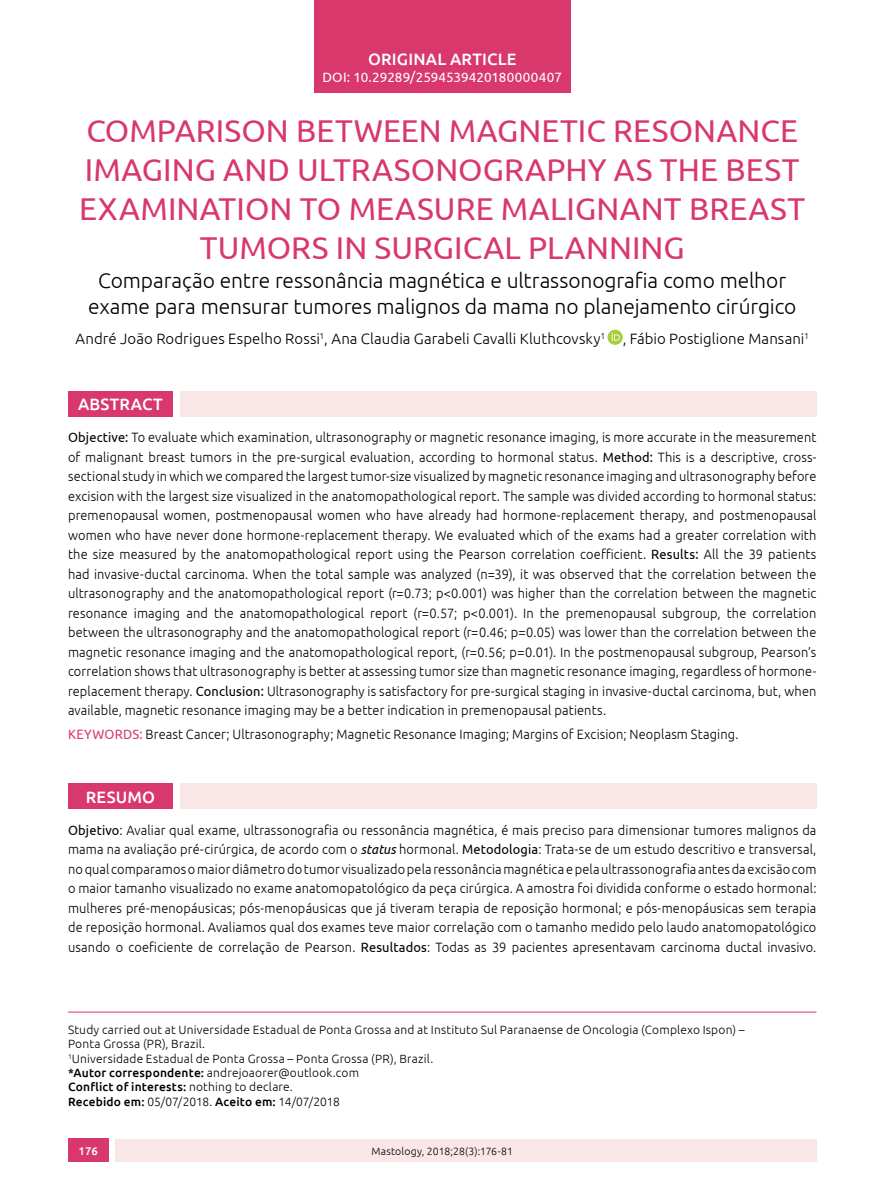
<style>
.page{position:relative;width:893px;height:1191px;background:#fff}
.page>*{position:absolute;margin:0;border:0;box-sizing:border-box;transform-origin:0 0}
.t1{font:31.5px/39px "Ubuntu";letter-spacing:.005em;color:#d8386c;text-align:center}
.t2{font:300 21px/25.2px "Ubuntu";letter-spacing:-.005em;color:#000;text-align:center}
.t3{font:500 16.5px "Ubuntu";letter-spacing:.01em;color:#fff}
.t4{font:300 15px "Ubuntu";letter-spacing:.005em;color:#000}
.t5{font:300 13.5px/19.5px "Ubuntu";letter-spacing:.01em;color:#000;text-align:justify;scale:.95 1}
.t6{font:13.5px "Ubuntu";color:#fff}
.t7{font:300 12px/14.4px "Ubuntu";letter-spacing:.015em;color:#000}
.t8{font:500 11.25px "Ubuntu";color:#fff}
.t9{font:300 10.5px "Ubuntu";letter-spacing:.015em;color:#000}
.s1{font-weight:400}
.s2{font-weight:400;color:#d8386c}
.s3{font-weight:400;font-style:italic}
.s4{font-weight:500}
</style>
<div class="page">
<div style="left:115px;top:1139px;width:701px;height:23px;background:#f9e7e7"></div>
<div style="left:68px;top:1138px;width:40px;height:24px;background:#d8386c"></div>
<svg style="left:607px;top:330px;width:16px;height:15px"></svg>
<svg style="left:612px;top:332px;width:8px;height:9px"></svg>
<hr style="left:68px;top:1011px;width:748px;height:1px;background:#d8386c">
<div style="left:68px;top:783px;width:105px;height:26px;background:#d8386c"></div>
<div style="left:180px;top:783px;width:636px;height:26px;background:#f9e7e7"></div>
<div style="left:68px;top:391px;width:105px;height:26px;background:#d8386c"></div>
<div style="left:180px;top:391px;width:636px;height:26px;background:#f9e7e7"></div>
<div style="left:314px;top:0;width:256px;height:92px;background:#d8386c"></div>
<p class="t3" style="left:368px;top:49px;width:150px">ORIGINAL ARTICLE</p>
<p class="t6" style="left:322px;top:69px;width:241px">DOI: 10.29289/2594539420180000407</p>
<h1 class="t1" style="left:79px;top:110px;width:728px">COMPARISON BETWEEN MAGNETIC RESONANCE IMAGING AND ULTRASONOGRAPHY AS THE BEST EXAMINATION TO MEASURE MALIGNANT BREAST TUMORS IN SURGICAL PLANNING</h1>
<h2 class="t2" style="left:88px;top:268px;width:710px">Comparação entre ressonância magnética e ultrassonografia como melhor exame para mensurar tumores malignos da mama no planejamento cirúrgico</h2>
<p class="t4" style="left:76px;top:330px;width:735px">André João Rodrigues Espelho Rossi<sup>1</sup>, Ana Claudia Garabeli Cavalli Kluthcovsky<sup>1</sup> , Fábio Postiglione Mansani<sup>1</sup></p>
<p class="t3" style="left:78px;top:394px;width:86px">ABSTRACT</p>
<p class="t5" style="left:68px;top:427px;width:789px"><span class="s1">Objective:</span> To evaluate which examination, ultrasonography or magnetic resonance imaging, is more accurate in the measurement of malignant breast tumors in the pre-surgical evaluation, according to hormonal status. <span class="s1">Method:</span> This is a descriptive, cross&shy;sectional study in which we compared the largest tumor-size visualized by magnetic resonance imaging and ultrasonography before excision with the largest size visualized in the anatomopathological report. The sample was divided according to hormonal status: premenopausal women, postmenopausal women who have already had hormone-replacement therapy, and postmenopausal women who have never done hormone-replacement therapy. We evaluated which of the exams had a greater correlation with the size measured by the anatomopathological report using the Pearson correlation coefficient. <span class="s1">Results:</span> All the 39 patients had invasive-ductal carcinoma. When the total sample was analyzed (n=39), it was observed that the correlation between the ultrasonography and the anatomopathological report (r=0.73; p&lt;0.001) was higher than the correlation between the magnetic resonance imaging and the anatomopathological report (r=0.57; p&lt;0.001). In the premenopausal subgroup, the correlation between the ultrasonography and the anatomopathological report (r=0.46; p=0.05) was lower than the correlation between the magnetic resonance imaging and the anatomopathological report, (r=0.56; p=0.01). In the postmenopausal subgroup, Pearson’s correlation shows that ultrasonography is better at assessing tumor size than magnetic resonance imaging, regardless of hormone&shy;replacement therapy. <span class="s1">Conclusion:</span> Ultrasonography is satisfactory for pre-surgical staging in invasive-ductal carcinoma, but, when available, magnetic resonance imaging may be a better indication in premenopausal patients.</p>
<p class="t5" style="left:68px;top:724px;width:707px"><span class="s2">KEYWORDS:</span> Breast Cancer; Ultrasonography; Magnetic Resonance Imaging; Margins of Excision; Neoplasm Staging.</p>
<p class="t3" style="left:86px;top:786px;width:71px">RESUMO</p>
<p class="t5" style="left:68px;top:819px;width:789px"><span class="s1">Objetivo</span>: Avaliar qual exame, ultrassonografia ou ressonância magnética, é mais preciso para dimensionar tumores malignos da mama na avaliação pré-cirúrgica, de acordo com o <span class="s3">status</span> hormonal. <span class="s1">Metodologia</span>: Trata-se de um estudo descritivo e transversal, no qual comparamos o maior diâmetro do tumor visualizado pela ressonância magnética e pela ultrassonografia antes da excisão com o maior tamanho visualizado no exame anatomopatológico da peça cirúrgica. A amostra foi dividida conforme o estado hormonal: mulheres pré-menopáusicas; pós-menopáusicas que já tiveram terapia de reposição hormonal; e pós-menopáusicas sem terapia de reposição hormonal. Avaliamos qual dos exames teve maior correlação com o tamanho medido pelo laudo anatomopatológico usando o coeficiente de correlação de Pearson. <span class="s1">Resultados</span>: Todas as 39 pacientes apresentavam carcinoma ductal invasivo.</p>
<p class="t7" style="left:68px;top:1022px;width:678px">Study carried out at Universidade Estadual de Ponta Grossa and at Instituto Sul Paranaense de Oncologia (Complexo Ispon) – Ponta Grossa (PR), Brazil.<br><sup>1</sup>Universidade Estadual de Ponta Grossa – Ponta Grossa (PR), Brazil.<br><span class="s4">*Autor correspondente:</span> andrejoaorer@outlook.com<br><span class="s4">Conflict of interests:</span> nothing to declare.<br><span class="s4">Recebido em:</span> 05/07/2018. <span class="s4">Aceito em:</span> 14/07/2018</p>
<p class="t8" style="left:79px;top:1143px;width:21px">176</p>
<p class="t9" style="left:371px;top:1144px;width:143px">Mastology, 2018;28(3):176-81</p>
</div>
